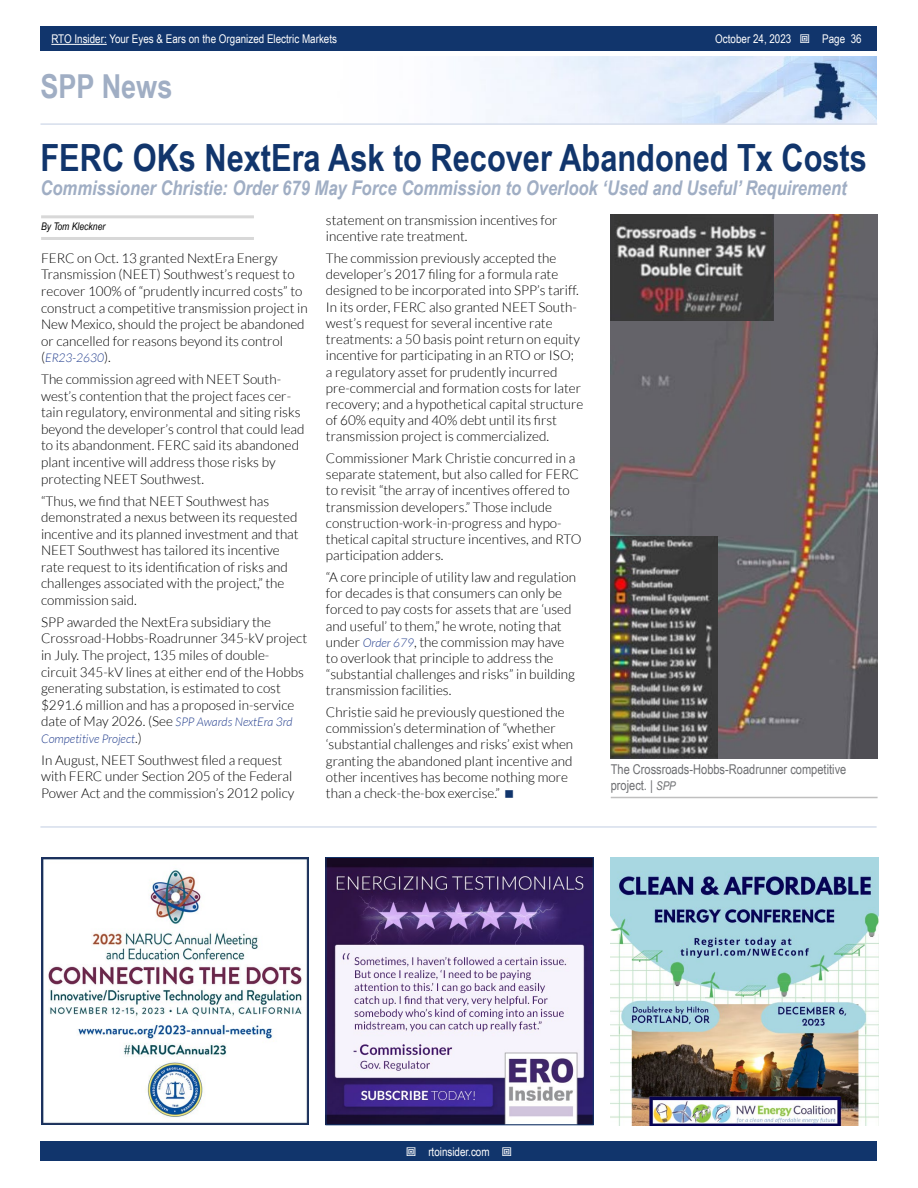
<style>
.page{position:relative;width:918px;height:1188px;background:#fff}
.page>*{position:absolute;margin:0;border:0;box-sizing:border-box;transform-origin:0 0}
.t1{font:700 37.5px "Arial Narrow";color:#11356c}
.t2{font:700 33px "Arial Narrow";color:#a0aec4}
.t3{font:italic 700 20.25px "Arial Narrow";color:#a0aec4}
.t4{font:300 13.5px/16.2px "Lato";color:#000}
.t5{font:13.5px/16.2px "Arial Narrow";color:#6d6e71}
.t6{font:12px "Arial Narrow";color:#fff}
.t7{font:italic 300 12px/16.5px "Lato";color:#25408f}
.t8{font:italic 10.5px "Arial Narrow";color:#000}
.s1{font-style:normal;font-size:13.5px;color:#000}
.s2{font-style:italic;font-size:12px;color:#25408f}
.s3{font-style:italic;font-size:12px}
</style>
<div class="page">
<div style="left:41px;top:1142px;width:836px;height:19px;background:#11356c"></div>
<div style="left:41px;top:27px;width:836px;height:24px;background:#11356c"></div>
<hr style="left:51px;top:44px;width:56px;height:1px;background:#fff">
<img style="left:474px;top:56px;width:403px;height:67px">
<hr style="left:40px;top:123px;width:837px;height:2px;background:#d6deec">
<hr style="left:41px;top:215px;width:213px;height:3px;background:#d8d8d8">
<hr style="left:41px;top:237px;width:213px;height:3px;background:#d8d8d8">
<hr style="left:611px;top:797px;width:267px;height:1px;background:#bfbfbf">
<img style="left:611px;top:214px;width:267px;height:544px">
<img style="left:611px;top:214px;width:162px;height:107px">
<img style="left:611px;top:537px;width:106px;height:221px">
<hr style="left:40px;top:826px;width:837px;height:2px;background:#d6deec">
<img style="left:611px;top:858px;width:267px;height:267px">
<img style="left:41px;top:857px;width:267px;height:267px">
<img style="left:328px;top:859px;width:264px;height:264px">
<div style="left:326px;top:857px;width:268px;height:268px;border:1px solid #11356c"></div>
<p class="t6" style="left:51px;top:30px;width:287px">RTO Insider: Your Eyes &amp; Ears on the Organized Electric Markets</p>
<p class="t6" style="left:715px;top:30px;width:78px">October 24, 2023</p>
<p class="t6" style="left:822px;top:30px;width:41px">Page 36</p>
<h2 class="t2" style="left:40px;top:61px;width:133px">SPP News</h2>
<h1 class="t1" style="left:40px;top:129px;width:828px">FERC OKs NextEra Ask to Recover Abandoned Tx Costs</h1>
<h3 class="t3" style="left:40px;top:173px;width:808px">Commissioner Christie: Order 679 May Force Commission to Overlook ‘Used and Useful’ Requirement</h3>
<p class="t8" style="left:41px;top:219px;width:66px">By Tom Kleckner</p>
<p class="t4" style="left:41px;top:250px;width:268px">FERC on Oct. 13 granted NextEra Energy Transmission (NEET) Southwest’s request to recover 100% of “prudently incurred costs” to construct a competitive transmission project in New Mexico, should the project be abandoned or cancelled for reasons beyond its control</p>
<p class="t7" style="left:41px;top:350px;width:71px"><span class="s1">(</span>ER23-2630<span class="s1">).</span></p>
<p class="t4" style="left:41px;top:371px;width:265px">The commission agreed with NEET South&shy;west’s contention that the project faces cer&shy;tain regulatory, environmental and siting risks beyond the developer’s control that could lead to its abandonment. FERC said its abandoned plant incentive will address those risks by protecting NEET Southwest.</p>
<p class="t4" style="left:41px;top:492px;width:259px">“Thus, we find that NEET Southwest has demonstrated a nexus between its requested incentive and its planned investment and that NEET Southwest has tailored its incentive rate request to its identification of risks and challenges associated with the project,” the commission said.</p>
<p class="t4" style="left:41px;top:614px;width:268px">SPP awarded the NextEra subsidiary the Crossroad-Hobbs-Roadrunner 345-kV project in July. The project, 135 miles of double&shy;circuit 345-kV lines at either end of the Hobbs generating substation, is estimated to cost $291.6 million and has a proposed in-service</p>
<p class="t7" style="left:41px;top:714px;width:253px"><span class="s1">date of May 2026. (See</span> SPP Awards NextEra 3rd<br>Competitive Project<span class="s1">.)</span></p>
<p class="t4" style="left:41px;top:752px;width:255px">In August, NEET Southwest filed a request with FERC under Section 205 of the Federal<br>Power Act and the commission’s 2012 policy</p>
<p class="t4" style="left:326px;top:212px;width:233px">statement on transmission incentives for incentive rate treatment.</p>
<p class="t4" style="left:326px;top:250px;width:259px">The commission previously accepted the developer’s 2017 filing for a formula rate designed to be incorporated into SPP’s tariff.<br>In its order, FERC also granted NEET South&shy;west’s request for several incentive rate treatments: a 50 basis point return on equity incentive for participating in an RTO or ISO; a regulatory asset for prudently incurred pre-commercial and formation costs for later recovery; and a hypothetical capital structure of 60% equity and 40% debt until its first transmission project is commercialized.</p>
<p class="t4" style="left:326px;top:450px;width:257px">Commissioner Mark Christie concurred in a separate statement, but also called for FERC to revisit “the array of incentives offered to transmission developers.” Those include construction-work-in-progress and hypo&shy;thetical capital structure incentives, and RTO participation adders.</p>
<p class="t4" style="left:326px;top:569px;width:252px">“A core principle of utility law and regulation for decades is that consumers can only be forced to pay costs for assets that are ‘used and useful’ to them,” he wrote, noting that under <span class="s2">Order 679</span>, the commission may have to overlook that principle to address the “substantial challenges and risks” in building transmission facilities.</p>
<p class="t4" style="left:326px;top:704px;width:249px">Christie said he previously questioned the commission’s determination of “whether ‘substantial challenges and risks’ exist when granting the abandoned plant incentive and other incentives has become nothing more than a check-the-box exercise.”</p>
<p class="t5" style="left:611px;top:760px;width:237px">The Crossroads-Hobbs-Roadrunner competitive project. | <span class="s3">SPP</span></p>
<p class="t6" style="left:428px;top:1143px;width:63px">rtoinsider.com</p>
</div>
